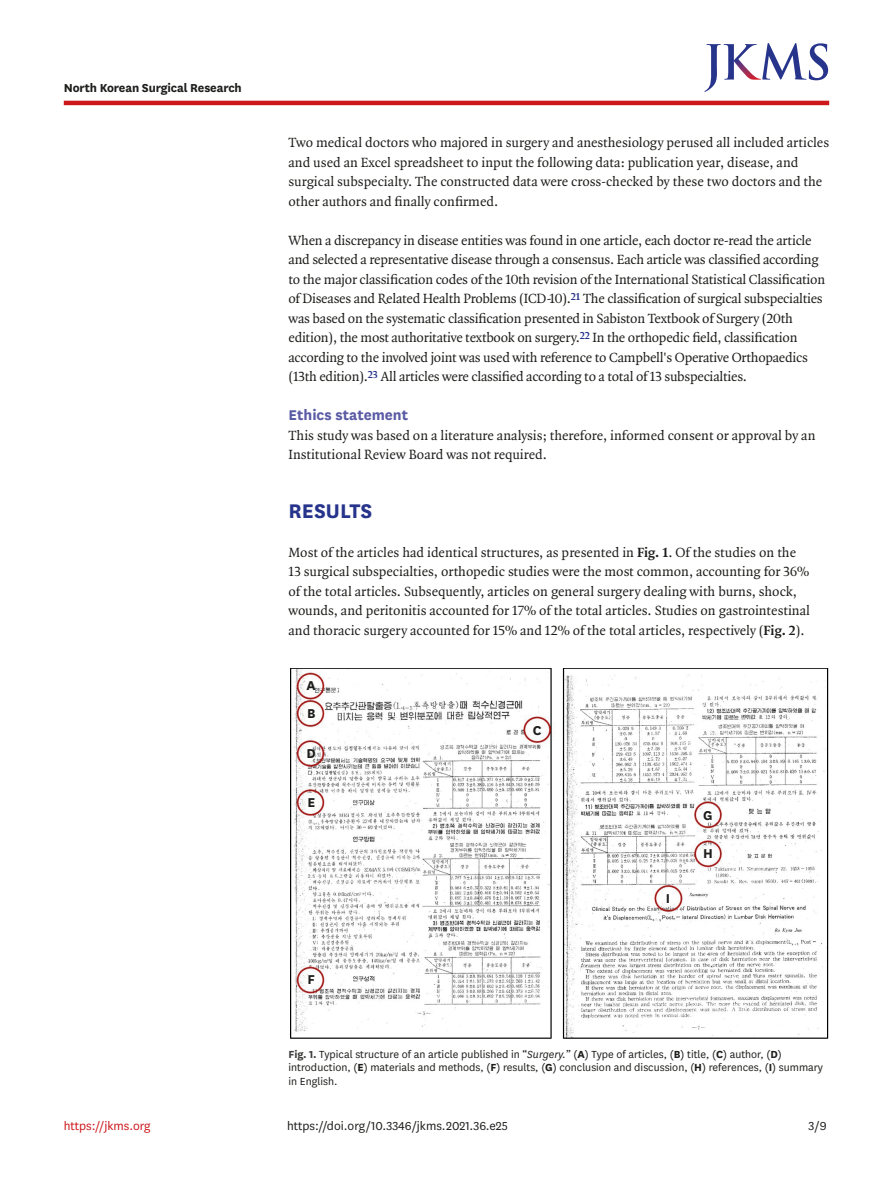
<style>
.page{position:relative;width:893px;height:1191px;background:#fff}
.page>*{position:absolute;margin:0;border:0;box-sizing:border-box;transform-origin:0 0}
.body_title1{font:700 23.1px "National";color:#27348b}
.body_title2{font:700 16.5px "National";color:#5a5ba5}
.t1{font:700 15px/27.8px "National";color:#1d1d1b}
.body_p{font:14.25px/19.5px "Quadraat OT";letter-spacing:-.015em;color:#1d1d1b}
.body_p_first{font:14.25px/19.5px "Quadraat OT";color:#1d1d1b}
.doi_running_footer{font:13.5px "National";color:#1d1d1b}
.alt-title-type{font:700 13.5px "National";letter-spacing:-.01em;color:#1d1d1b}
.t2{font:13.5px "National";color:#cd171a}
.fig_caption{font:12px/13.5px "National";color:#1d1d1b}
.s1{font-weight:700}
.s2{font-weight:700;color:#3d3d3c}
.s3{font-style:italic}
</style>
<div class="page">
<hr style="left:64px;top:101px;width:765px;height:4px;background:#cd171a">
<svg style="left:704px;top:43px;width:124px;height:49px"></svg>
<img style="left:290px;top:668px;width:539px;height:371px">
<p class="alt-title-type" style="left:64px;top:78px;width:180px">North Korean Surgical Research</p>
<p class="body_p" style="left:289px;top:133px;width:542px">Two medical doctors who majored in surgery and anesthesiology perused all included articles and used an Excel spreadsheet to input the following data: publication year, disease, and surgical subspecialty. The constructed data were cross-checked by these two doctors and the other authors and finally confirmed.</p>
<p class="body_p" style="left:289px;top:230px;width:538px">When a discrepancy in disease entities was found in one article, each doctor re-read the article and selected a representative disease through a consensus. Each article was classified according to the major classification codes of the 10th revision of the International Statistical Classification of Diseases and Related Health Problems (ICD-10).<sup>21</sup> The classification of surgical subspecialties was based on the systematic classification presented in Sabiston Textbook of Surgery (20th edition), the most authoritative textbook on surgery.<sup>22</sup> In the orthopedic field, classification according to the involved joint was used with reference to Campbell's Operative Orthopaedics (13th edition).<sup>23</sup> All articles were classified according to a total of 13 subspecialties.</p>
<p class="body_title2" style="left:289px;top:403px;width:121px">Ethics statement</p>
<p class="body_p_first" style="left:289px;top:425px;width:528px">This study was based on a literature analysis; therefore, informed consent or approval by an<br>Institutional Review Board was not required.</p>
<p class="body_title1" style="left:289px;top:494px;width:85px">RESULTS</p>
<p class="body_p_first" style="left:289px;top:542px;width:523px">Most of the articles had identical structures, as presented in <span class="s1">Fig. 1</span>. Of the studies on the 13 surgical subspecialties, orthopedic studies were the most common, accounting for 36% of the total articles. Subsequently, articles on general surgery dealing with burns, shock, wounds, and peritonitis accounted for 17% of the total articles. Studies on gastrointestinal and thoracic surgery accounted for 15% and 12% of the total articles, respectively (<span class="s1">Fig. 2</span>).</p>
<p class="t1" style="left:307px;top:671px;width:11px">A<br>B</p>
<p class="t1" style="left:307px;top:739px;width:11px">D</p>
<p class="t1" style="left:307px;top:787px;width:9px">E</p>
<p class="t1" style="left:308px;top:964px;width:9px">F</p>
<p class="t1" style="left:533px;top:715px;width:10px">C</p>
<p class="t1" style="left:666px;top:883px;width:6px">I</p>
<p class="t1" style="left:703px;top:800px;width:11px">G</p>
<p class="t1" style="left:703px;top:838px;width:11px">H</p>
<p class="fig_caption" style="left:289px;top:1046px;width:536px"><span class="s2">Fig. 1.</span> Typical structure of an article published in “<span class="s3">Surgery.</span>” (<span class="s1">A</span>) Type of articles, (<span class="s1">B</span>) title, (<span class="s1">C</span>) author, (<span class="s1">D</span>) introduction, (<span class="s1">E</span>) materials and methods, (<span class="s1">F</span>) results, (<span class="s1">G</span>) conclusion and discussion, (<span class="s1">H</span>) references, (<span class="s1">I</span>) summary in English.</p>
<p class="t2" style="left:64px;top:1116px;width:88px">https://jkms.org</p>
<p class="doi_running_footer" style="left:287px;top:1116px;width:222px">https://doi.org/10.3346/jkms.2021.36.e25</p>
<p class="doi_running_footer" style="left:809px;top:1116px;width:19px">3/9</p>
</div>
